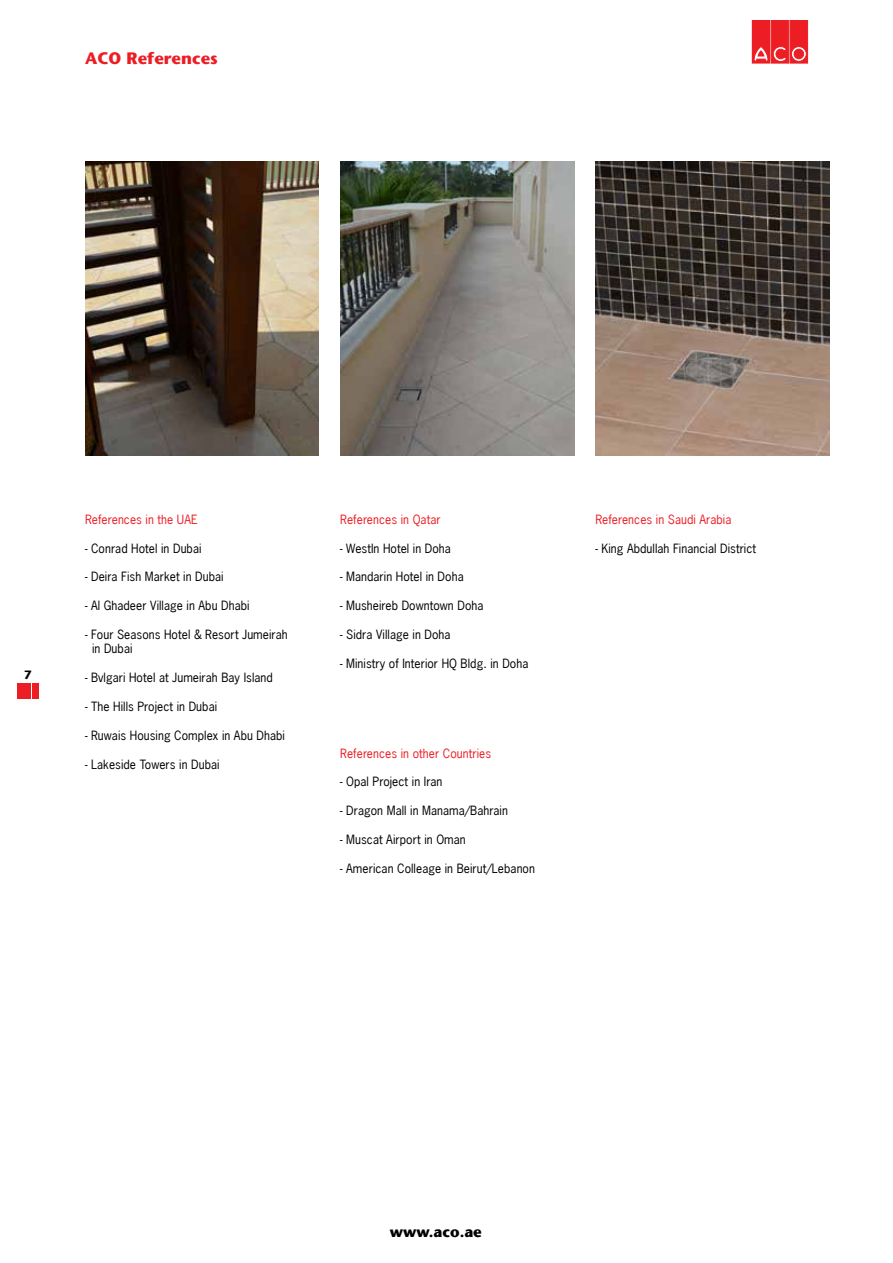
<style>
.page{position:relative;width:893px;height:1263px;background:#fff}
.page>*{position:absolute;margin:0;border:0;box-sizing:border-box;transform-origin:0 0}
.t1{font:700 16.5px "Stone Sans";letter-spacing:.005em;color:#ed1d24}
.t2{font:700 15px "Stone Sans";color:#000}
.t3{font:12px/14.4px "News Gothic";letter-spacing:.005em;color:#000}
.t4{font:12px "News Gothic";letter-spacing:.005em;color:#ed1d24}
.t5{font:700 12px "Stone Sans";color:#000}
</style>
<div class="page">
<div style="left:752px;top:21px;width:18px;height:42px;background:#ed1d24"></div>
<div style="left:790px;top:20px;width:18px;height:43px;background:#ed1d24"></div>
<svg style="left:791px;top:47px;width:15px;height:14px"></svg>
<div style="left:791px;top:46px;width:15px;height:15px;border:1px solid #ed1d24;border-radius:50%"></div>
<div style="left:794px;top:49px;width:10px;height:10px;background:#ed1d24;border-radius:50%"></div>
<div style="left:794px;top:49px;width:10px;height:10px;border:1px solid #ed1d24;border-radius:50%"></div>
<div style="left:771px;top:20px;width:18px;height:43px;background:#ed1d24;border:1px solid #ed1d24"></div>
<svg style="left:754px;top:46px;width:33px;height:16px"></svg>
<div style="left:18px;top:683px;width:6px;height:16px;background:#ed1d24"></div>
<div style="left:25px;top:683px;width:6px;height:16px;background:#ed1d24"></div>
<div style="left:32px;top:683px;width:6px;height:16px;background:#ed1d24"></div>
<img style="left:85px;top:162px;width:234px;height:293px">
<img style="left:340px;top:162px;width:234px;height:293px">
<img style="left:595px;top:162px;width:234px;height:293px">
<h1 class="t1" style="left:85px;top:48px;width:134px">ACO References</h1>
<p class="t5" style="left:24px;top:668px;width:9px">7</p>
<p class="t4" style="left:85px;top:511px;width:114px">References in the UAE</p>
<p class="t3" style="left:85px;top:541px;width:118px">- Conrad Hotel in Dubai</p>
<p class="t3" style="left:85px;top:570px;width:140px">- Deira Fish Market in Dubai</p>
<p class="t3" style="left:85px;top:598px;width:166px">- Al Ghadeer Village in Abu Dhabi</p>
<p class="t3" style="left:92px;top:627px;width:197px;text-indent:-7px">- Four Seasons Hotel &amp; Resort Jumeirah in Dubai</p>
<p class="t3" style="left:85px;top:670px;width:189px">- Bvlgari Hotel at Jumeirah Bay Island</p>
<p class="t3" style="left:85px;top:699px;width:134px">- The Hills Project in Dubai</p>
<p class="t3" style="left:85px;top:728px;width:202px">- Ruwais Housing Complex in Abu Dhabi</p>
<p class="t3" style="left:85px;top:757px;width:136px">- Lakeside Towers in Dubai</p>
<p class="t4" style="left:340px;top:511px;width:102px">References in Qatar</p>
<p class="t3" style="left:340px;top:541px;width:112px">- WestIn Hotel in Doha</p>
<p class="t3" style="left:340px;top:570px;width:125px">- Mandarin Hotel in Doha</p>
<p class="t3" style="left:340px;top:598px;width:145px">- Musheireb Downtown Doha</p>
<p class="t3" style="left:340px;top:627px;width:112px">- Sidra Village in Doha</p>
<p class="t3" style="left:340px;top:656px;width:190px">- Ministry of Interior HQ Bldg. in Doha</p>
<p class="t4" style="left:340px;top:745px;width:152px">References in other Countries</p>
<p class="t3" style="left:340px;top:775px;width:104px">- Opal Project in Iran</p>
<p class="t3" style="left:340px;top:803px;width:169px">- Dragon Mall in Manama/Bahrain</p>
<p class="t3" style="left:340px;top:832px;width:127px">- Muscat Airport in Oman</p>
<p class="t3" style="left:340px;top:861px;width:196px">- American Colleage in Beirut/Lebanon</p>
<p class="t4" style="left:595px;top:511px;width:138px">References in Saudi Arabia</p>
<p class="t3" style="left:595px;top:541px;width:162px">- King Abdullah Financial District</p>
<p class="t2" style="left:390px;top:1222px;width:94px">www.aco.ae</p>
</div>
